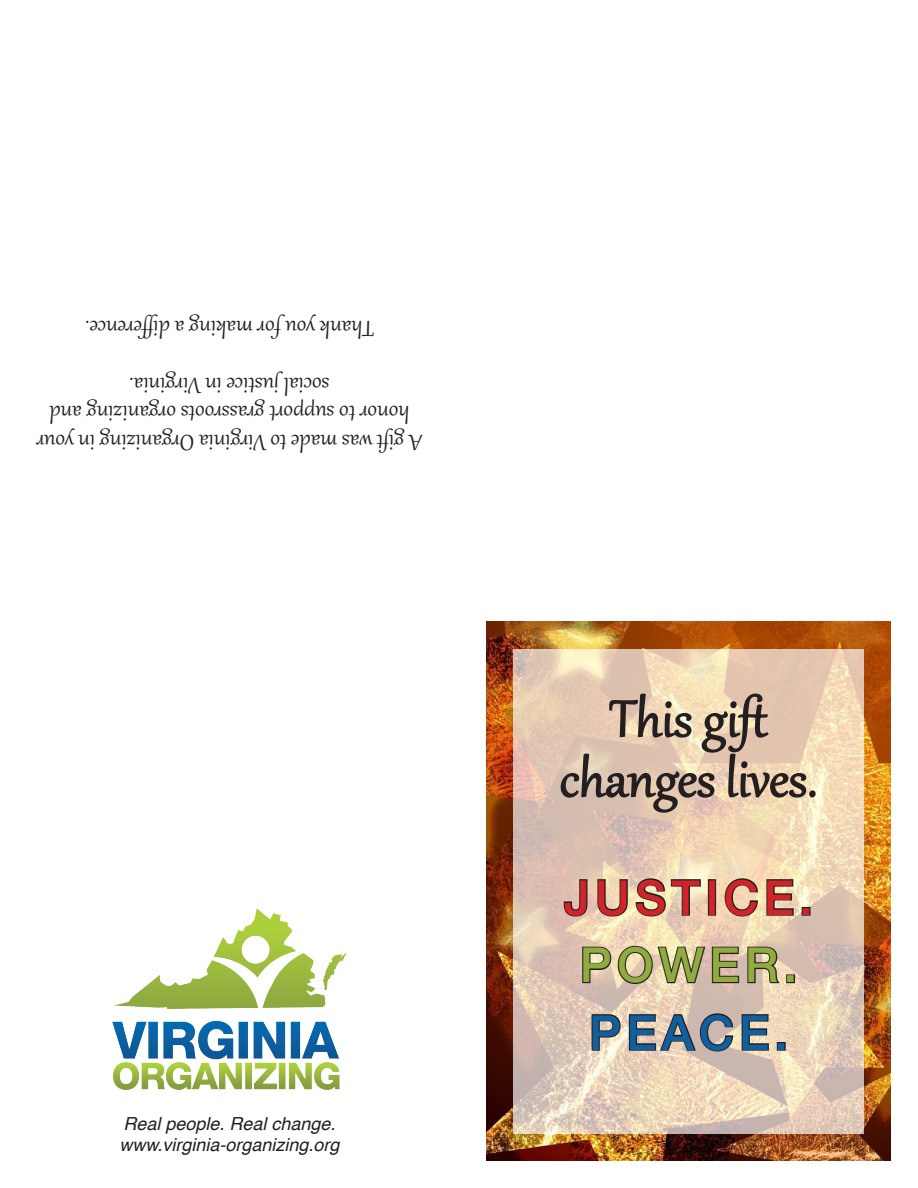
<style>
.page{position:relative;width:918px;height:1188px;background:#fff}
.page>*{position:absolute;margin:0;border:0;box-sizing:border-box;transform-origin:0 0}
.t1{font:63px/60px "Gabriola";color:#231f20;text-align:center}
.t2{font:500 48px "Helvetica Neue";letter-spacing:.11em;color:#d1232a}
.t3{font:500 48px "Helvetica Neue";letter-spacing:.11em;color:#90ac3f}
.t4{font:500 48px "Helvetica Neue";letter-spacing:.11em;color:#1060a0}
.t5{font:27px/28.5px "Gabriola";color:#231f20;text-align:center}
.t6{font:italic 18px "Helvetica";color:#231f20}
</style>
<div class="page">
<img style="left:486px;top:621px;width:405px;height:540px">
<svg style="left:513px;top:650px;width:351px;height:484px;background:#e5ceb7"></svg>
<svg style="left:560px;top:667px;width:257px;height:147px;background:#d2bba4"></svg>
<svg style="left:563px;top:878px;width:26px;height:40px"></svg>
<svg style="left:596px;top:878px;width:33px;height:40px"></svg>
<svg style="left:635px;top:877px;width:67px;height:41px;background:#bbae94"></svg>
<div style="left:708px;top:879px;width:8px;height:37px;border:2px solid #231f20"></div>
<svg style="left:723px;top:877px;width:36px;height:41px"></svg>
<svg style="left:765px;top:878px;width:30px;height:39px"></svg>
<div style="left:802px;top:907px;width:9px;height:9px;border:2px solid #231f20"></div>
<svg style="left:581px;top:944px;width:159px;height:41px;background:#b29f8d"></svg>
<svg style="left:746px;top:945px;width:37px;height:39px"></svg>
<div style="left:786px;top:974px;width:9px;height:9px;border:2px solid #231f20"></div>
<svg style="left:590px;top:1013px;width:32px;height:39px"></svg>
<svg style="left:628px;top:1012px;width:106px;height:41px;background:#aa998c"></svg>
<svg style="left:740px;top:1013px;width:30px;height:39px"></svg>
<div style="left:777px;top:1042px;width:9px;height:9px;border:2px solid #231f20"></div>
<img style="left:112px;top:908px;width:235px;height:181px">
<p class="t5" style="left:374px;top:344px;width:290px;rotate:-180deg">Thank you for making a difference.</p>
<p class="t5" style="left:422px;top:458px;width:387px;rotate:-180deg">A gift was made to Virginia Organizing in your honor to support grassroots organizing and social justice in Virginia.</p>
<p class="t6" style="left:123px;top:1109px;width:214px">Real people. Real change.</p>
<p class="t6" style="left:119px;top:1131px;width:222px">www.virginia-organizing.org</p>
<p class="t1" style="left:560px;top:684px;width:259px">This gift changes lives.</p>
<p class="t2" style="left:564px;top:859px;width:250px">JUSTICE.</p>
<p class="t3" style="left:580px;top:926px;width:219px">POWER.</p>
<p class="t4" style="left:589px;top:994px;width:200px">PEACE.</p>
</div>
